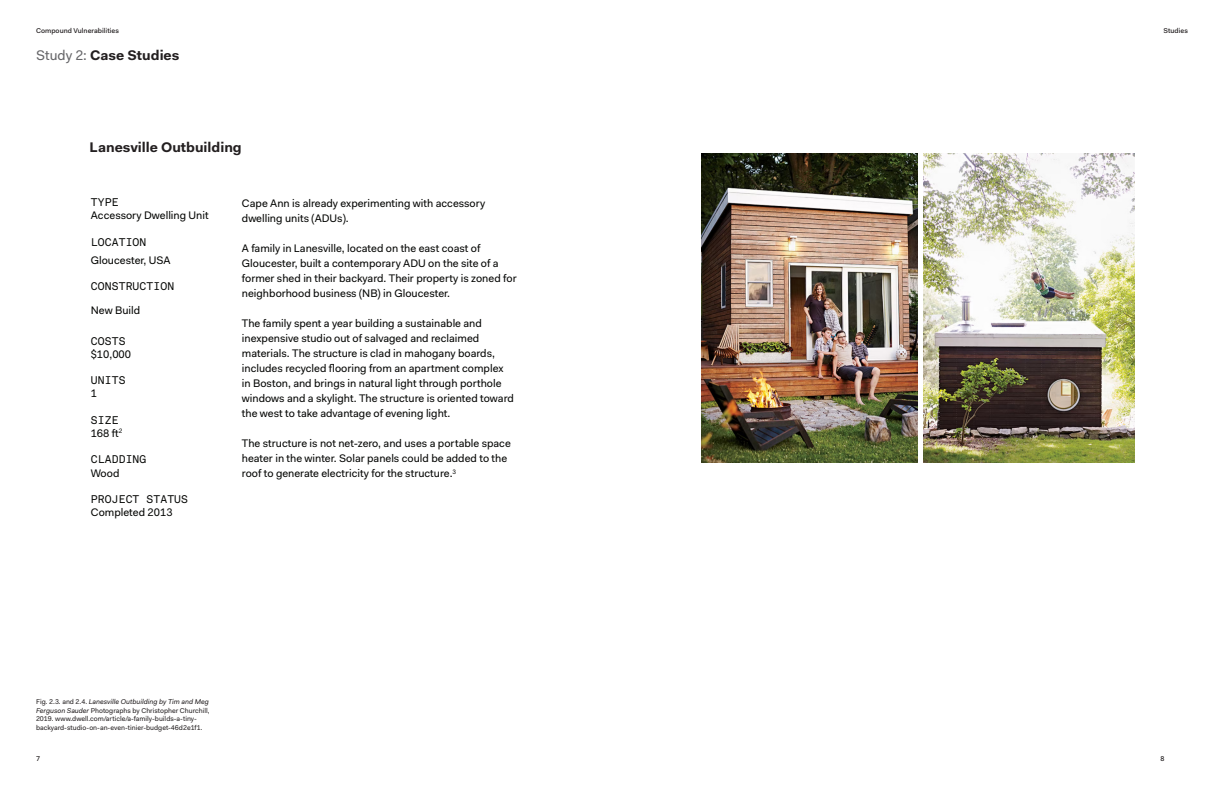
<style>
.page{position:relative;width:1224px;height:792px;background:#fff}
.page>*{position:absolute;margin:0;border:0;box-sizing:border-box;transform-origin:0 0}
.OFU_MOP_Fakt_14{font:700 14px "Fakt";color:#231f20}
.OFU_MOP_Titles_Fakt{font:700 14px "Fakt";color:#231f20}
.OFU_Research_Report{font:11px/15px "Fakt";color:#040503}
.Paragraph_Style_1{font:11px "Akkurat Std Mono";letter-spacing:.015em;color:#040503}
.Paragraph_Style_1-2{font:11px "Fakt";color:#040503}
.OFU_Research_Report-2{font:7px/8.4px "Fakt";color:#231f20}
.OFU_Research_Report-3{font:500 7px "Fakt";color:#231f20}
.s1{font-weight:400;color:#656568}
.s2{font-style:italic}
</style>
<div class="page">
<img style="left:702px;top:153px;width:216px;height:309px">
<img style="left:924px;top:153px;width:210px;height:309px">
<p class="OFU_Research_Report-3" style="left:36px;top:26px;width:84px">Compound Vulnerabilities</p>
<p class="OFU_Research_Report-3" style="left:1164px;top:26px;width:26px">Studies</p>
<p class="OFU_MOP_Titles_Fakt" style="left:36px;top:46px;width:145px"><span class="s1">Study 2:</span> Case Studies</p>
<p class="OFU_MOP_Fakt_14" style="left:90px;top:139px;width:154px">Lanesville Outbuilding</p>
<p class="Paragraph_Style_1" style="left:91px;top:196px;width:29px">TYPE</p>
<p class="OFU_Research_Report" style="left:91px;top:208px;width:120px">Accessory Dwelling Unit</p>
<p class="Paragraph_Style_1" style="left:91px;top:235px;width:57px">LOCATION</p>
<p class="OFU_Research_Report" style="left:91px;top:252px;width:81px">Gloucester, USA</p>
<p class="Paragraph_Style_1" style="left:91px;top:280px;width:85px">CONSTRUCTION</p>
<p class="Paragraph_Style_1-2" style="left:91px;top:303px;width:51px">New Build</p>
<p class="Paragraph_Style_1" style="left:91px;top:334px;width:36px">COSTS</p>
<p class="OFU_Research_Report" style="left:91px;top:346px;width:42px">$10,000</p>
<p class="Paragraph_Style_1" style="left:91px;top:374px;width:36px">UNITS</p>
<p class="OFU_Research_Report" style="left:91px;top:386px;width:8px">1</p>
<p class="Paragraph_Style_1" style="left:91px;top:413px;width:29px">SIZE</p>
<p class="OFU_Research_Report" style="left:91px;top:425px;width:33px">168 ft<sup>2</sup></p>
<p class="Paragraph_Style_1" style="left:91px;top:453px;width:57px">CLADDING</p>
<p class="OFU_Research_Report" style="left:91px;top:465px;width:30px">Wood</p>
<p class="Paragraph_Style_1" style="left:91px;top:493px;width:99px">PROJECT STATUS</p>
<p class="OFU_Research_Report" style="left:91px;top:505px;width:83px">Completed 2013</p>
<p class="OFU_Research_Report" style="left:242px;top:196px;width:245px">Cape Ann is already experimenting with accessory dwelling units (ADUs).</p>
<p class="OFU_Research_Report" style="left:242px;top:241px;width:276px">A family in Lanesville, located on the east coast of Gloucester, built a contemporary ADU on the site of a former shed in their backyard. Their property is zoned for neighborhood business (NB) in Gloucester.</p>
<p class="OFU_Research_Report" style="left:242px;top:316px;width:274px">The family spent a year building a sustainable and inexpensive studio out of salvaged and reclaimed materials. The structure is clad in mahogany boards, includes recycled flooring from an apartment complex in Boston, and brings in natural light through porthole windows and a skylight. The structure is oriented toward the west to take advantage of evening light.</p>
<p class="OFU_Research_Report" style="left:242px;top:436px;width:270px">The structure is not net-zero, and uses a portable space heater in the winter. Solar panels could be added to the roof to generate electricity for the structure.<sup>3</sup></p>
<p class="OFU_Research_Report-2" style="left:36px;top:698px;width:175px">Fig. 2.3. and 2.4. <span class="s2">Lanesville Outbuilding by Tim and Meg Ferguson Sauder</span> Photographs by Christopher Churchill, 2019. www.dwell.com/article/a-family-builds-a-tiny&shy;backyard-studio-on-an-even-tinier-budget-46d2e1f1.</p>
<p class="OFU_Research_Report-3" style="left:36px;top:755px;width:5px">7</p>
<p class="OFU_Research_Report-3" style="left:1161px;top:755px;width:5px">8</p>
</div>
